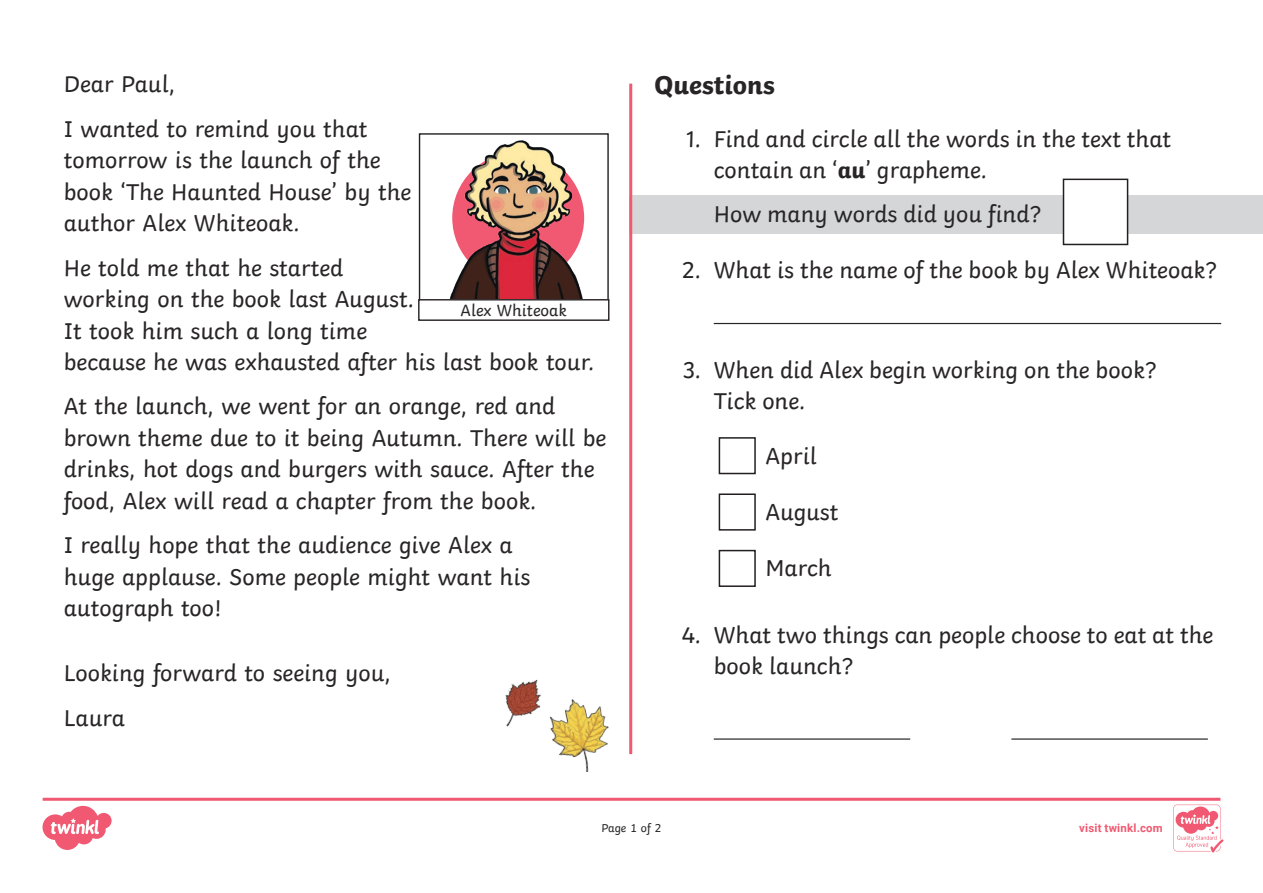
<style>
.page{position:relative;width:1263px;height:893px;background:#fff}
.page>*{position:absolute;margin:0;border:0;box-sizing:border-box;transform-origin:0 0}
.Heading_2{font:700 27px "Twinkl";color:#282526}
.KS1_Body_Copy{font:24px/31.5px "Twinkl";color:#282526}
.KS1_Body_Copy-2{font:16.95px "Twinkl";color:#282526}
.t1{font:12px "Twinkl";letter-spacing:-.005em;color:#282526}
.t2{font:700 11.4px "Roboto";letter-spacing:.02em;color:#f05971}
.s1{font-weight:700}
</style>
<div class="page">
<div style="left:629px;top:195px;width:634px;height:38px;background:#d5d6d8"></div>
<hr style="left:629px;top:84px;width:3px;height:670px;background:#f05971">
<hr style="left:714px;top:323px;width:507px;height:1px;background:#282526">
<hr style="left:714px;top:738px;width:196px;height:2px;background:#282526">
<hr style="left:1011px;top:738px;width:197px;height:2px;background:#282526">
<div style="left:1063px;top:179px;width:64px;height:65px;background:#fff"></div>
<div style="left:1063px;top:179px;width:65px;height:66px;border:2px solid #231f20"></div>
<div style="left:719px;top:437px;width:37px;height:37px;border:2px solid #231f20"></div>
<div style="left:719px;top:493px;width:37px;height:38px;border:2px solid #231f20"></div>
<div style="left:719px;top:550px;width:37px;height:37px;border:2px solid #231f20"></div>
<img style="left:449px;top:140px;width:136px;height:159px">
<div style="left:419px;top:133px;width:190px;height:168px;border:1px solid #231f20"></div>
<div style="left:418px;top:299px;width:191px;height:22px;border:1px solid #231f20"></div>
<img style="left:550px;top:699px;width:59px;height:73px">
<img style="left:505px;top:679px;width:37px;height:48px">
<svg style="left:43px;top:798px;width:1180px;height:54px"></svg>
<p class="KS1_Body_Copy" style="left:64px;top:67px;width:113px">Dear Paul,</p>
<p class="KS1_Body_Copy" style="left:64px;top:111px;width:349px">I wanted to remind you that tomorrow is the launch of the book ‘The Haunted House’ by the author Alex Whiteoak.</p>
<p class="KS1_Body_Copy" style="left:64px;top:250px;width:532px">He told me that he started<br>working on the book last August.<br>It took him such a long time<br>because he was exhausted after his last book tour.</p>
<p class="KS1_Body_Copy" style="left:64px;top:388px;width:544px">At the launch, we went for an orange, red and brown theme due to it being Autumn. There will be drinks, hot dogs and burgers with sauce. After the food, Alex will read a chapter from the book.</p>
<p class="KS1_Body_Copy" style="left:64px;top:527px;width:468px">I really hope that the audience give Alex a huge applause. Some people might want his autograph too!</p>
<p class="KS1_Body_Copy-2" style="left:461px;top:297px;width:108px">Alex Whiteoak</p>
<p class="KS1_Body_Copy" style="left:64px;top:655px;width:329px">Looking forward to seeing you,</p>
<p class="KS1_Body_Copy" style="left:64px;top:700px;width:63px">Laura</p>
<p class="Heading_2" style="left:654px;top:63px;width:122px">Questions</p>
<p class="KS1_Body_Copy" style="left:714px;top:121px;width:459px;text-indent:-28px">1. Find and circle all the words in the text that contain an ‘<span class="s1">au</span>’ grapheme.</p>
<p class="KS1_Body_Copy" style="left:714px;top:196px;width:329px">How many words did you find?</p>
<p class="KS1_Body_Copy" style="left:682px;top:252px;width:536px">2. What is the name of the book by Alex Whiteoak?</p>
<p class="KS1_Body_Copy" style="left:714px;top:352px;width:444px;text-indent:-31px">3. When did Alex begin working on the book?<br>Tick one.</p>
<p class="KS1_Body_Copy" style="left:765px;top:438px;width:53px">April</p>
<p class="KS1_Body_Copy" style="left:765px;top:494px;width:74px">August</p>
<p class="KS1_Body_Copy" style="left:765px;top:550px;width:68px">March</p>
<p class="KS1_Body_Copy" style="left:714px;top:617px;width:501px;text-indent:-32px">4. What two things can people choose to eat at the book launch?</p>
<p class="t1" style="left:601px;top:819px;width:62px">Page 1 of 2</p>
<p class="t2" style="left:1079px;top:820px;width:85px">visit twinkl.com</p>
</div>
